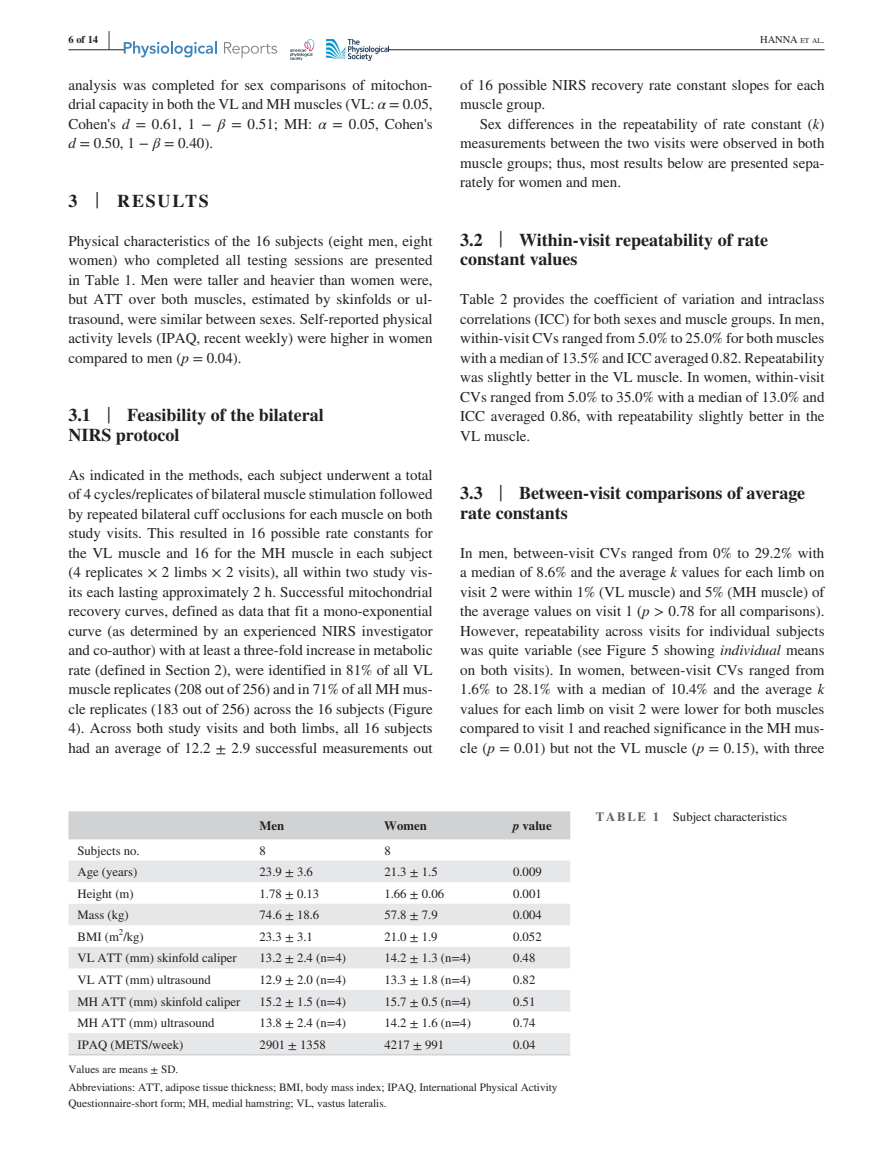
<style>
.page{position:relative;width:893px;height:1174px;background:#fff}
.page>*{position:absolute;margin:0;border:0;box-sizing:border-box;transform-origin:0 0}
.t1{font:700 25.95px "STIX";color:#231f20;scale:.36 1}
.t2{font:700 18px/19.5px "STIX";color:#231f20}
.t3{font:700 18px "STIX";letter-spacing:.1em;color:#231f20}
.t4{font:15px/19.5px "STIX";color:#231f20;text-align:justify}
.t5{font:12.75px "STIX";color:#231f20}
.t6{font:700 12.75px "STIX";color:#231f20}
.t7{font:11.25px/18px "STIX";color:#231f20}
.t8{font:10.5px "STIX";color:#231f20}
.t9{font:700 10.5px "STIX";color:#231f20}
.s1{font-size:7.35px}
.s2{font-style:italic}
.s3{font-weight:400;font-size:23.7px}
.s4{font-weight:700;color:#636366}
</style>
<div class="page">
<hr style="left:68px;top:49px;width:756px;height:1px;background:#231f20">
<div style="left:124px;top:39px;width:264px;height:21px;background:#fff"></div>
<svg style="left:290px;top:39px;width:24px;height:21px"></svg>
<img style="left:327px;top:39px;width:61px;height:21px">
<svg style="left:124px;top:41px;width:93px;height:16px"></svg>
<svg style="left:224px;top:42px;width:53px;height:16px"></svg>
<div style="left:68px;top:811px;width:502px;height:28px;background:#d1d2d4"></div>
<svg style="left:68px;top:860px;width:502px;height:194px;fill:#e6e7e9"></svg>
<hr style="left:68px;top:1054px;width:183px;height:1px;background:#d1d2d4">
<hr style="left:251px;top:1054px;width:124px;height:1px;background:#d1d2d4">
<hr style="left:375px;top:1054px;width:129px;height:1px;background:#d1d2d4">
<hr style="left:504px;top:1054px;width:66px;height:1px;background:#d1d2d4">
<p class="t9" style="left:68px;top:33px;width:31px">6 of 14</p>
<h1 class="t1" style="left:108px;top:24px;width:7px">|</h1>
<p class="t8" style="left:760px;top:32px;width:66px">HANNA <span class="s1">et al</span>.</p>
<p class="t4" style="left:68px;top:76px;width:366px">analysis was completed for sex comparisons of mitochon&shy;drial capacity in both the VL and MH muscles (VL: <span class="s2">α</span> = 0.05, Cohen's <span class="s2">d</span> = 0.61, 1 − <span class="s2">β</span> = 0.51; MH: <span class="s2">α</span> = 0.05, Cohen's <span class="s2">d</span> = 0.50, 1 − <span class="s2">β</span> = 0.40).</p>
<p class="t4" style="left:460px;top:76px;width:366px">of 16 possible NIRS recovery rate constant slopes for each muscle group.</p>
<p class="t4" style="left:460px;top:115px;width:366px;text-indent:20px">Sex differences in the repeatability of rate constant (<span class="s2">k</span>) measurements between the two visits were observed in both muscle groups; thus, most results below are presented sepa&shy;rately for women and men.</p>
<p class="t3" style="left:68px;top:190px;width:142px">3 <span class="s3">|</span> RESULTS</p>
<p class="t4" style="left:68px;top:232px;width:366px">Physical characteristics of the 16 subjects (eight men, eight women) who completed all testing sessions are presented in Table 1. Men were taller and heavier than women were, but ATT over both muscles, estimated by skinfolds or ul&shy;trasound, were similar between sexes. Self-reported physical activity levels (IPAQ, recent weekly) were higher in women compared to men (<span class="s2">p</span> = 0.04).</p>
<p class="t2" style="left:460px;top:230px;width:309px">3.2 <span class="s3">|</span> Within-visit repeatability of rate constant values</p>
<p class="t4" style="left:460px;top:290px;width:366px">Table 2 provides the coefficient of variation and intraclass correlations (ICC) for both sexes and muscle groups. In men, within-visit CVs ranged from 5.0% to 25.0% for both muscles with a median of 13.5% and ICC averaged 0.82. Repeatability was slightly better in the VL muscle. In women, within-visit CVs ranged from 5.0% to 35.0% with a median of 13.0% and ICC averaged 0.86, with repeatability slightly better in the VL muscle.</p>
<p class="t2" style="left:68px;top:405px;width:257px">3.1 <span class="s3">|</span> Feasibility of the bilateral<br>NIRS protocol</p>
<p class="t4" style="left:68px;top:466px;width:366px">As indicated in the methods, each subject underwent a total of 4 cycles/replicates of bilateral muscle stimulation followed by repeated bilateral cuff occlusions for each muscle on both study visits. This resulted in 16 possible rate constants for the VL muscle and 16 for the MH muscle in each subject (4 replicates × 2 limbs × 2 visits), all within two study vis&shy;its each lasting approximately 2 h. Successful mitochondrial recovery curves, defined as data that fit a mono-exponential curve (as determined by an experienced NIRS investigator and co-author) with at least a three-fold increase in metabolic rate (defined in Section 2), were identified in 81% of all VL muscle replicates (208 out of 256) and in 71% of all MH mus&shy;cle replicates (183 out of 256) across the 16 subjects (Figure 4). Across both study visits and both limbs, all 16 subjects had an average of 12.2 ± 2.9 successful measurements out</p>
<p class="t2" style="left:460px;top:483px;width:346px">3.3 <span class="s3">|</span> Between-visit comparisons of average rate constants</p>
<p class="t4" style="left:460px;top:544px;width:366px">In men, between-visit CVs ranged from 0% to 29.2% with a median of 8.6% and the average <span class="s2">k</span> values for each limb on visit 2 were within 1% (VL muscle) and 5% (MH muscle) of the average values on visit 1 (<span class="s2">p</span> &gt; 0.78 for all comparisons).<br>However, repeatability across visits for individual subjects was quite variable (see Figure 5 showing <span class="s2">individual</span> means on both visits). In women, between-visit CVs ranged from 1.6% to 28.1% with a median of 10.4% and the average <span class="s2">k </span>values for each limb on visit 2 were lower for both muscles compared to visit 1 and reached significance in the MH mus&shy;cle (<span class="s2">p</span> = 0.01) but not the VL muscle (<span class="s2">p</span> = 0.15), with three</p>
<p class="t6" style="left:260px;top:818px;width:26px">Men</p>
<p class="t6" style="left:384px;top:818px;width:44px">Women</p>
<p class="t6" style="left:513px;top:818px;width:40px"><span class="s2">p</span> value</p>
<p class="t5" style="left:77px;top:841px;width:64px">Subjects no.</p>
<p class="t5" style="left:260px;top:841px;width:8px">8</p>
<p class="t5" style="left:384px;top:841px;width:8px">8</p>
<p class="t5" style="left:77px;top:863px;width:61px">Age (years)</p>
<p class="t5" style="left:260px;top:863px;width:55px">23.9 ± 3.6</p>
<p class="t5" style="left:384px;top:863px;width:55px">21.3 ± 1.5</p>
<p class="t5" style="left:513px;top:863px;width:30px">0.009</p>
<p class="t5" style="left:77px;top:884px;width:58px">Height (m)</p>
<p class="t5" style="left:260px;top:884px;width:61px">1.78 ± 0.13</p>
<p class="t5" style="left:384px;top:884px;width:61px">1.66 ± 0.06</p>
<p class="t5" style="left:513px;top:884px;width:30px">0.001</p>
<p class="t5" style="left:78px;top:906px;width:53px">Mass (kg)</p>
<p class="t5" style="left:260px;top:906px;width:61px">74.6 ± 18.6</p>
<p class="t5" style="left:384px;top:906px;width:55px">57.8 ± 7.9</p>
<p class="t5" style="left:513px;top:906px;width:30px">0.004</p>
<p class="t5" style="left:78px;top:927px;width:68px">BMI (m<sup>2</sup>/kg)</p>
<p class="t5" style="left:260px;top:927px;width:55px">23.3 ± 3.1</p>
<p class="t5" style="left:384px;top:927px;width:55px">21.0 ± 1.9</p>
<p class="t5" style="left:513px;top:927px;width:30px">0.052</p>
<p class="t5" style="left:77px;top:949px;width:161px">VL ATT (mm) skinfold caliper</p>
<p class="t5" style="left:260px;top:949px;width:88px">13.2 ± 2.4 (n=4)</p>
<p class="t5" style="left:384px;top:949px;width:88px">14.2 ± 1.3 (n=4)</p>
<p class="t5" style="left:513px;top:949px;width:24px">0.48</p>
<p class="t5" style="left:77px;top:971px;width:135px">VL ATT (mm) ultrasound</p>
<p class="t5" style="left:260px;top:971px;width:88px">12.9 ± 2.0 (n=4)</p>
<p class="t5" style="left:384px;top:971px;width:88px">13.3 ± 1.8 (n=4)</p>
<p class="t5" style="left:513px;top:971px;width:24px">0.82</p>
<p class="t5" style="left:77px;top:992px;width:164px">MH ATT (mm) skinfold caliper</p>
<p class="t5" style="left:260px;top:992px;width:88px">15.2 ± 1.5 (n=4)</p>
<p class="t5" style="left:384px;top:992px;width:88px">15.7 ± 0.5 (n=4)</p>
<p class="t5" style="left:513px;top:992px;width:24px">0.51</p>
<p class="t5" style="left:78px;top:1014px;width:139px">MH ATT (mm) ultrasound</p>
<p class="t5" style="left:260px;top:1014px;width:88px">13.8 ± 2.4 (n=4)</p>
<p class="t5" style="left:384px;top:1014px;width:88px">14.2 ± 1.6 (n=4)</p>
<p class="t5" style="left:513px;top:1014px;width:24px">0.74</p>
<p class="t5" style="left:78px;top:1035px;width:107px">IPAQ (METS/week)</p>
<p class="t5" style="left:260px;top:1035px;width:68px">2901 ± 1358</p>
<p class="t5" style="left:384px;top:1035px;width:61px">4217 ± 991</p>
<p class="t5" style="left:513px;top:1035px;width:24px">0.04</p>
<p class="t7" style="left:68px;top:1061px;width:491px">Values are means ± SD.<br>Abbreviations: ATT, adipose tissue thickness; BMI, body mass index; IPAQ, International Physical Activity</p>
<p class="t7" style="left:68px;top:1095px;width:320px">Questionnaire-short form; MH, medial hamstring; VL, vastus lateralis.</p>
<p class="t5" style="left:596px;top:808px;width:193px"><span class="s4">TABLE 1</span> Subject characteristics</p>
</div>
